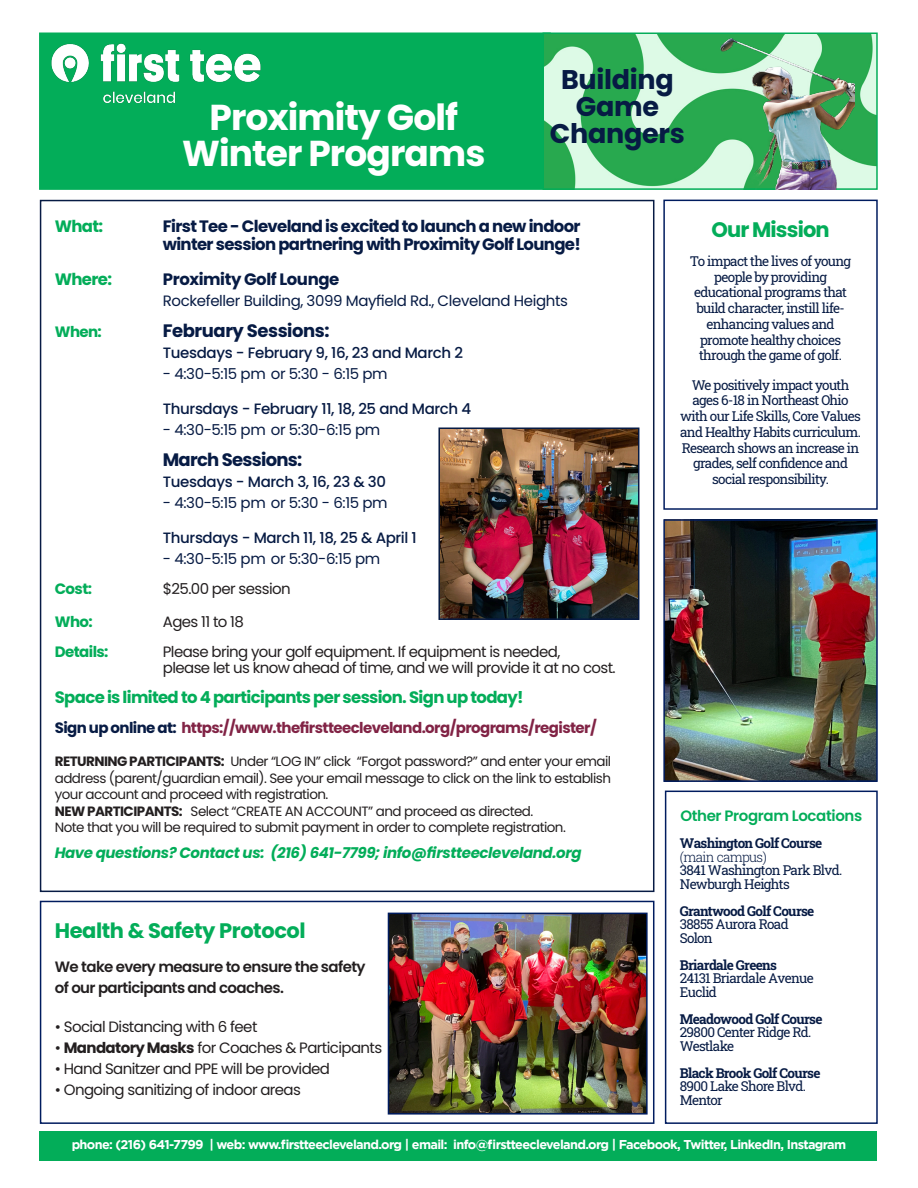
<style>
.page{position:relative;width:918px;height:1188px;background:#fff}
.page>*{position:absolute;margin:0;border:0;box-sizing:border-box;transform-origin:0 0}
.t1{font:700 36px/36px "Poppins";letter-spacing:-.025em;color:#fff;text-align:center}
.t2{font:700 27px/27px "Poppins";letter-spacing:-.01em;color:#071b44;text-align:center}
.t3{font:700 21px "Poppins";letter-spacing:-.02em;color:#03ad59}
.t4{font:700 21px "Poppins";letter-spacing:-.04em;color:#03ad59}
.t5{font:700 18px "Poppins";letter-spacing:-.025em;color:#071b44}
.t6{font:700 16.5px/18px "Poppins";letter-spacing:-.04em;color:#071b44}
.t7{font:700 16.5px "Poppins";letter-spacing:-.04em;color:#03ad59}
.t8{font:15px/16.5px "Poppins";letter-spacing:-.04em;color:#231f20}
.t9{font:15px "Poppins";letter-spacing:-.025em;color:#071b44}
.t10{font:500 15px "Poppins";letter-spacing:-.025em;color:#071b44}
.t11{font:700 15px "Poppins";letter-spacing:-.04em;color:#812345}
.t12{font:italic 700 15px "Poppins";letter-spacing:-.025em;color:#03ad59}
.t13{font:600 15px/21px "Poppins";letter-spacing:-.04em;color:#231f20}
.t14{font:700 15px "Poppins";letter-spacing:-.04em;color:#03ad59}
.t15{font:600 15px "Poppins";letter-spacing:-.025em;color:#03ad59}
.t16{font:13.5px/15.8px "Roboto Slab";letter-spacing:-.05em;color:#071b44}
.t17{font:13.5px/16.5px "Poppins";letter-spacing:-.04em;color:#231f20}
.t18{font:700 12.75px "Gotham";letter-spacing:-.05em;color:#fff}
.s1{color:#071b44}
.s2{font-weight:700}
.s3{font-weight:300}
</style>
<div class="page">
<div style="left:663px;top:200px;width:215px;height:310px;border:2px solid #001c5f"></div>
<img style="left:441px;top:431px;width:195px;height:186px">
<div style="left:438px;top:428px;width:201px;height:192px;border:2px solid #071b44"></div>
<div style="left:39px;top:1131px;width:838px;height:29px;background:#03ad59"></div>
<div style="left:40px;top:901px;width:614px;height:223px;border:2px solid #001c5f"></div>
<img style="left:391px;top:916px;width:254px;height:196px">
<div style="left:388px;top:913px;width:260px;height:202px;border:2px solid #001c5f"></div>
<div style="left:665px;top:791px;width:213px;height:333px;border:2px solid #001c5f"></div>
<img style="left:666px;top:522px;width:209px;height:257px">
<div style="left:663px;top:519px;width:215px;height:263px;border:2px solid #001c5f"></div>
<div style="left:39px;top:33px;width:512px;height:157px;background:#03ad59;border:2px solid #03ad59"></div>
<img style="left:545px;top:36px;width:330px;height:151px">
<div style="left:542px;top:33px;width:336px;height:157px;border:2px solid #03ad59"></div>
<img style="left:51px;top:43px;width:210px;height:60px">
<img style="left:719px;top:37px;width:135px;height:152px">
<p class="t1" style="left:182px;top:99px;width:305px">Proximity Golf<br>Winter Programs</p>
<p class="t2" style="left:550px;top:66px;width:136px">Building<br>Game<br>Changers</p>
<p class="t7" style="left:55px;top:217px;width:50px">What:</p>
<p class="t6" style="left:163px;top:217px;width:420px">First Tee - Cleveland is excited to launch a new indoor winter session partnering with Proximity Golf Lounge!</p>
<p class="t7" style="left:55px;top:269px;width:59px">Where:</p>
<p class="t6" style="left:163px;top:270px;width:178px">Proximity Golf Lounge</p>
<p class="t9" style="left:163px;top:292px;width:407px">Rockefeller Building, 3099 Mayfield Rd., Cleveland Heights</p>
<p class="t14" style="left:55px;top:323px;width:49px">When:</p>
<p class="t5" style="left:163px;top:320px;width:168px">February Sessions:</p>
<p class="t10" style="left:163px;top:344px;width:302px">Tuesdays - February 9, 16, 23 and March 2</p>
<p class="t9" style="left:163px;top:365px;width:226px">- 4:30-5:15 pm or 5:30 - 6:15 pm</p>
<p class="t10" style="left:163px;top:400px;width:310px">Thursdays - February 11, 18, 25 and March 4</p>
<p class="t9" style="left:163px;top:421px;width:219px">- 4:30-5:15 pm or 5:30-6:15 pm</p>
<p class="t5" style="left:163px;top:449px;width:141px">March Sessions:</p>
<p class="t10" style="left:163px;top:473px;width:225px">Tuesdays - March 3, 16, 23 &amp; 30</p>
<p class="t9" style="left:163px;top:494px;width:226px">- 4:30-5:15 pm or 5:30 - 6:15 pm</p>
<p class="t10" style="left:163px;top:529px;width:256px">Thursdays - March 11, 18, 25 &amp; April 1</p>
<p class="t9" style="left:163px;top:550px;width:219px">- 4:30-5:15 pm or 5:30-6:15 pm</p>
<p class="t14" style="left:55px;top:580px;width:39px">Cost:</p>
<p class="t8" style="left:163px;top:580px;width:129px">$25.00 per session</p>
<p class="t14" style="left:55px;top:613px;width:39px">Who:</p>
<p class="t8" style="left:163px;top:613px;width:83px">Ages 11 to 18</p>
<p class="t14" style="left:55px;top:643px;width:55px">Details:</p>
<p class="t8" style="left:163px;top:643px;width:454px">Please bring your golf equipment. If equipment is needed,<br>please let us know ahead of time, and we will provide it at no cost.</p>
<p class="t7" style="left:55px;top:688px;width:470px">Space is limited to 4 participants per session. Sign up today!</p>
<p class="t11" style="left:55px;top:719px;width:544px"><span class="s1">Sign up online at:</span> https://www.thefirstteecleveland.org/programs/register/</p>
<p class="t17" style="left:55px;top:753px;width:558px"><span class="s2">RETURNING PARTICIPANTS:</span> Under “LOG IN” click “Forgot password?” and enter your email address (parent/guardian email). See your email message to click on the link to establish your account and proceed with registration.<br><span class="s2">NEW PARTICIPANTS:</span> Select “CREATE AN ACCOUNT” and proceed as directed.<br>Note that you will be required to submit payment in order to complete registration.</p>
<p class="t12" style="left:55px;top:844px;width:528px">Have questions? Contact us: (216) 641-7799; info@firstteecleveland.org</p>
<p class="t4" style="left:711px;top:217px;width:120px">Our Mission</p>
<p class="t16" style="left:690px;top:253px;width:163px;text-align:center">To impact the lives of young people by providing educational programs that build character, instill life&shy;enhancing values and promote healthy choices through the game of golf.</p>
<p class="t16" style="left:680px;top:377px;width:182px;text-align:center">We positively impact youth ages 6-18 in Northeast Ohio with our Life Skills, Core Values and Healthy Habits curriculum.<br>Research shows an increase in grades, self confidence and social responsibility.</p>
<p class="t15" style="left:680px;top:807px;width:183px">Other Program Locations</p>
<p class="t16" style="left:680px;top:836px;width:164px;line-height:13.5px"><span class="s2">Washington Golf Course </span><span class="s3">(main campus)<br></span>3841 Washington Park Blvd.<br>Newburgh Heights</p>
<p class="t16" style="left:680px;top:904px;width:136px;line-height:13.5px"><span class="s2">Grantwood Golf Course<br></span>38855 Aurora Road<br>Solon</p>
<p class="t16" style="left:680px;top:958px;width:135px;line-height:13.5px"><span class="s2">Briardale Greens<br></span>24131 Briardale Avenue<br>Euclid</p>
<p class="t16" style="left:680px;top:1012px;width:144px;line-height:13.5px"><span class="s2">Meadowood Golf Course<br></span>29800 Center Ridge Rd.<br>Westlake</p>
<p class="t16" style="left:680px;top:1066px;width:142px;line-height:13.5px"><span class="s2">Black Brook Golf Course<br></span>8900 Lake Shore Blvd.<br>Mentor</p>
<p class="t3" style="left:55px;top:918px;width:252px">Health &amp; Safety Protocol</p>
<p class="t13" style="left:55px;top:957px;width:312px">We take every measure to ensure the safety of our participants and coaches.</p>
<p class="t8" style="left:55px;top:1019px;width:204px">• Social Distancing with 6 feet</p>
<p class="t8" style="left:55px;top:1040px;width:329px">• <span class="s2">Mandatory Masks</span> for Coaches &amp; Participants</p>
<p class="t8" style="left:55px;top:1061px;width:277px">• Hand Sanitzer and PPE will be provided</p>
<p class="t8" style="left:55px;top:1082px;width:248px">• Ongoing sanitizing of indoor areas</p>
<p class="t18" style="left:72px;top:1137px;width:776px">phone: (216) 641-7799 | web: www.firstteecleveland.org | email: info@firstteecleveland.org | Facebook, Twitter, LinkedIn, Instagram</p>
</div>
